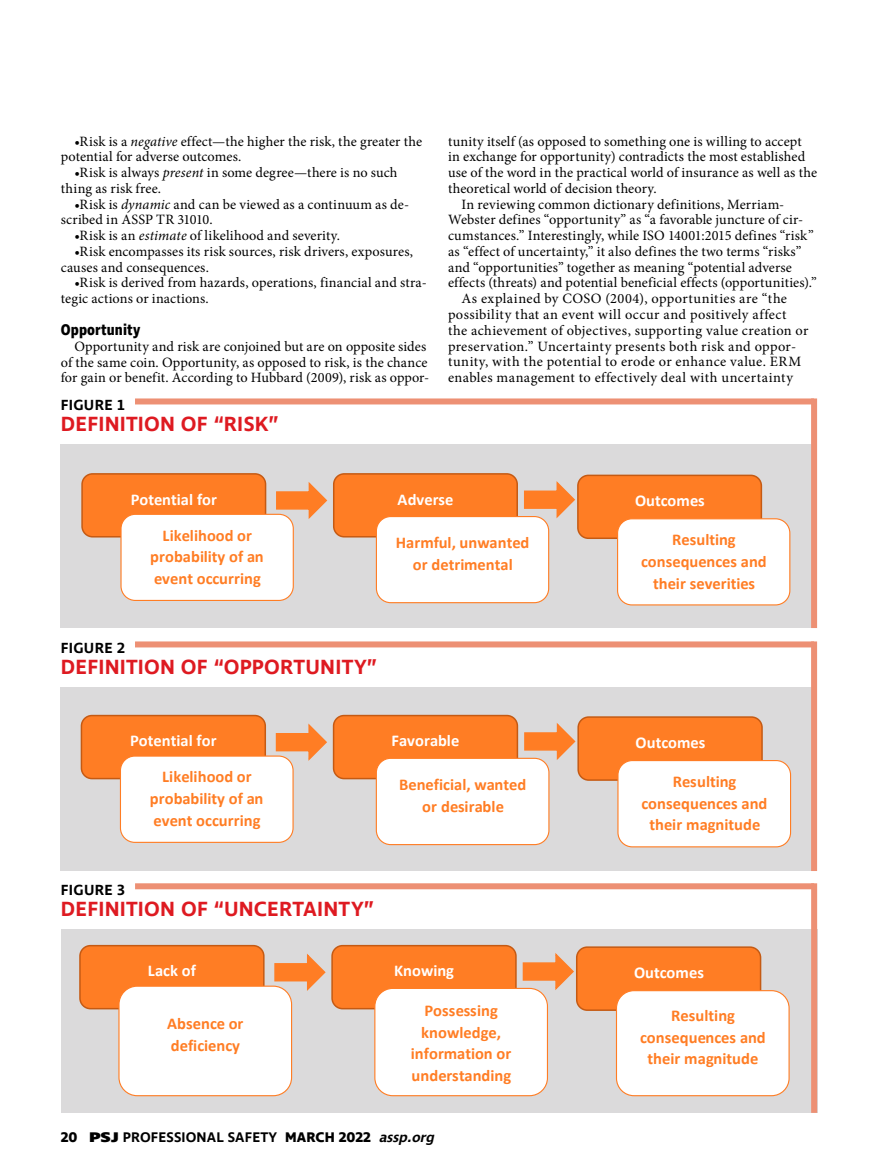
<style>
.page{position:relative;width:878px;height:1175px;background:#fff}
.page>*{position:absolute;margin:0;border:0;box-sizing:border-box;transform-origin:0 0}
.t1{font:600 21px "Ingra";letter-spacing:.01em;color:#de1a21}
.t2{font:700 16.5px/21.8px "Calibri";letter-spacing:.005em;color:#ff7d24;text-align:center}
.t3{font:700 16.5px "Calibri";letter-spacing:.005em;color:#fff}
.t4{font:700 15.75px "Ingra Cd";letter-spacing:.005em;color:#000}
.t5{font:600 15px "Ingra";letter-spacing:.015em;color:#000}
.t6{font:14.25px/15.8px "Minion Pro";letter-spacing:.01em;color:#000}
.t7{font:14.25px "Minion Pro";letter-spacing:.03em;color:#000}
.t8{font:600 14.25px "Ingra";letter-spacing:.01em;color:#000}
.s1{font-style:italic}
.s2{font-weight:700}
.s3{font-weight:800}
</style>
<div class="page">
<div style="left:61px;top:929px;width:756px;height:183px;background:#dbdadb"></div>
<div style="left:79px;top:945px;width:185px;height:64px;background:#ff7d24;border:2px solid #c55a13;border-radius:10px"></div>
<div style="left:331px;top:945px;width:185px;height:64px;background:#ff7d24;border:2px solid #c55a13;border-radius:10px"></div>
<div style="left:576px;top:946px;width:185px;height:64px;background:#ff7d24;border:2px solid #c55a13;border-radius:10px"></div>
<div style="left:118px;top:985px;width:174px;height:111px;background:#fff;border:1px solid #ff7d24;border-radius:18px"></div>
<div style="left:374px;top:987px;width:174px;height:109px;background:#fff;border:1px solid #ff7d24;border-radius:18px"></div>
<div style="left:616px;top:990px;width:173px;height:106px;background:#fff;border:1px solid #ff7d24;border-radius:18px"></div>
<svg style="left:273px;top:953px;width:53px;height:39px"></svg>
<svg style="left:522px;top:953px;width:52px;height:39px"></svg>
<div style="left:135px;top:883px;width:679px;height:6px;background:#ed9074"></div>
<div style="left:811px;top:883px;width:6px;height:229px;background:#ed9074"></div>
<div style="left:61px;top:687px;width:756px;height:184px;background:#dbdadb"></div>
<div style="left:81px;top:715px;width:185px;height:64px;background:#ff7d24;border:2px solid #c55a13;border-radius:10px"></div>
<div style="left:333px;top:715px;width:185px;height:64px;background:#ff7d24;border:2px solid #c55a13;border-radius:10px"></div>
<div style="left:577px;top:716px;width:185px;height:65px;background:#ff7d24;border:2px solid #c55a13;border-radius:10px"></div>
<div style="left:120px;top:755px;width:173px;height:88px;background:#fff;border:1px solid #ff7d24;border-radius:14px"></div>
<div style="left:376px;top:757px;width:173px;height:88px;background:#fff;border:1px solid #ff7d24;border-radius:14px"></div>
<div style="left:617px;top:760px;width:174px;height:87px;background:#fff;border:1px solid #ff7d24;border-radius:14px"></div>
<svg style="left:275px;top:723px;width:52px;height:39px"></svg>
<svg style="left:523px;top:723px;width:53px;height:39px"></svg>
<div style="left:135px;top:641px;width:679px;height:6px;background:#ed9074"></div>
<div style="left:811px;top:641px;width:6px;height:230px;background:#ed9074"></div>
<div style="left:61px;top:444px;width:756px;height:184px;background:#dbdadb"></div>
<div style="left:81px;top:473px;width:185px;height:64px;background:#ff7d24;border:1px solid #c55a13;border-radius:10px"></div>
<div style="left:333px;top:473px;width:185px;height:64px;background:#ff7d24;border:1px solid #c55a13;border-radius:10px"></div>
<div style="left:577px;top:474px;width:185px;height:65px;background:#ff7d24;border:1px solid #c55a13;border-radius:10px"></div>
<div style="left:120px;top:514px;width:174px;height:87px;background:#fff;border:1px solid #ff7d24;border-radius:14px"></div>
<div style="left:376px;top:516px;width:173px;height:87px;background:#fff;border:1px solid #ff7d24;border-radius:14px"></div>
<div style="left:617px;top:518px;width:173px;height:87px;background:#fff;border:1px solid #ff7d24;border-radius:14px"></div>
<svg style="left:275px;top:482px;width:53px;height:39px"></svg>
<svg style="left:523px;top:481px;width:52px;height:39px"></svg>
<div style="left:135px;top:398px;width:679px;height:6px;background:#ed9074"></div>
<div style="left:811px;top:398px;width:6px;height:230px;background:#ed9074"></div>
<p class="t6" style="left:61px;top:133px;width:363px;text-indent:13px">•Risk is a <span class="s1">negative</span> effect—the higher the risk, the greater the potential for adverse outcomes.</p>
<p class="t6" style="left:61px;top:165px;width:338px;text-indent:13px">•Risk is always <span class="s1">present</span> in some degree—there is no such thing as risk free.</p>
<p class="t6" style="left:61px;top:196px;width:350px;text-indent:13px">•Risk is <span class="s1">dynamic</span> and can be viewed as a continuum as de&shy;scribed in ASSP TR 31010.</p>
<p class="t6" style="left:74px;top:228px;width:267px">•Risk is an <span class="s1">estimate</span> of likelihood and severity.</p>
<p class="t6" style="left:61px;top:243px;width:354px;text-indent:13px">•Risk encompasses its risk sources, risk drivers, exposures, causes and consequences.</p>
<p class="t6" style="left:61px;top:275px;width:367px;text-indent:13px">•Risk is derived from hazards, operations, financial and stra&shy;tegic actions or inactions.</p>
<p class="t4" style="left:61px;top:320px;width:81px">Opportunity</p>
<p class="t6" style="left:61px;top:338px;width:370px;text-indent:13px">Opportunity and risk are conjoined but are on opposite sides of the same coin. Opportunity, as opposed to risk, is the chance for gain or benefit. According to Hubbard (2009), risk as oppor-</p>
<p class="t5" style="left:61px;top:395px;width:66px">FIGURE 1</p>
<h1 class="t1" style="left:61px;top:411px;width:219px">DEFINITION OF “RISK”</h1>
<p class="t6" style="left:448px;top:133px;width:355px">tunity itself (as opposed to something one is willing to accept</p>
<p class="t6" style="left:448px;top:149px;width:359px">in exchange for opportunity) contradicts the most established</p>
<p class="t6" style="left:448px;top:165px;width:370px">use of the word in the practical world of insurance as well as the</p>
<p class="t6" style="left:448px;top:180px;width:210px">theoretical world of decision theory.</p>
<p class="t6" style="left:461px;top:196px;width:324px">In reviewing common dictionary definitions, Merriam-</p>
<p class="t6" style="left:448px;top:212px;width:357px">Webster defines “opportunity” as “a favorable juncture of cir-</p>
<p class="t6" style="left:448px;top:228px;width:367px">cumstances.” Interestingly, while ISO 14001:2015 defines “risk”</p>
<p class="t6" style="left:448px;top:243px;width:355px">as “effect of uncertainty,” it also defines the two terms “risks”</p>
<p class="t6" style="left:448px;top:259px;width:345px">and “opportunities” together as meaning “potential adverse</p>
<p class="t6" style="left:448px;top:275px;width:370px">effects (threats) and potential beneficial effects (opportunities).”</p>
<p class="t7" style="left:461px;top:289px;width:327px">As explained by COSO (2004), opportunities are “the</p>
<p class="t7" style="left:448px;top:305px;width:340px">possibility that an event will occur and positively affect</p>
<p class="t6" style="left:448px;top:322px;width:362px">the achievement of objectives, supporting value creation or</p>
<p class="t7" style="left:448px;top:336px;width:349px">preservation.” Uncertainty presents both risk and oppor-</p>
<p class="t7" style="left:448px;top:352px;width:355px">tunity, with the potential to erode or enhance value. ERM</p>
<p class="t6" style="left:448px;top:370px;width:346px">enables management to effectively deal with uncertainty</p>
<p class="t3" style="left:131px;top:487px;width:88px">Potential for</p>
<p class="t3" style="left:397px;top:487px;width:57px">Adverse</p>
<p class="t3" style="left:635px;top:489px;width:71px">Outcomes</p>
<p class="t2" style="left:150px;top:524px;width:115px">Likelihood or probability of an event occurring</p>
<p class="t2" style="left:395px;top:531px;width:135px">Harmful, unwanted or detrimental</p>
<p class="t2" style="left:641px;top:528px;width:127px">Resulting consequences and their severities</p>
<p class="t5" style="left:61px;top:638px;width:66px">FIGURE 2</p>
<h1 class="t1" style="left:61px;top:653px;width:318px">DEFINITION OF “OPPORTUNITY”</h1>
<p class="t3" style="left:130px;top:729px;width:88px">Potential for</p>
<p class="t3" style="left:391px;top:729px;width:69px">Favorable</p>
<p class="t3" style="left:635px;top:730px;width:71px">Outcomes</p>
<p class="t2" style="left:150px;top:766px;width:115px">Likelihood or probability of an event occurring</p>
<p class="t2" style="left:399px;top:773px;width:129px">Beneficial, wanted or desirable</p>
<p class="t2" style="left:641px;top:770px;width:127px">Resulting consequences and their magnitude</p>
<p class="t5" style="left:61px;top:880px;width:66px">FIGURE 3</p>
<h1 class="t1" style="left:61px;top:895px;width:314px">DEFINITION OF “UNCERTAINTY”</h1>
<p class="t3" style="left:148px;top:959px;width:49px">Lack of</p>
<p class="t3" style="left:394px;top:959px;width:61px">Knowing</p>
<p class="t3" style="left:634px;top:960px;width:71px">Outcomes</p>
<p class="t2" style="left:167px;top:1012px;width:78px;text-align:left">Absence or deficiency</p>
<p class="t2" style="left:410px;top:999px;width:102px">Possessing knowledge, information or understanding</p>
<p class="t2" style="left:640px;top:1004px;width:127px">Resulting consequences and their magnitude</p>
<p class="t8" style="left:61px;top:1128px;width:378px"><span class="s2">20</span> <span class="s3">PSJ</span> PROFESSIONAL SAFETY <span class="s2">MARCH 2022</span> <span class="s1">assp.org</span></p>
</div>
